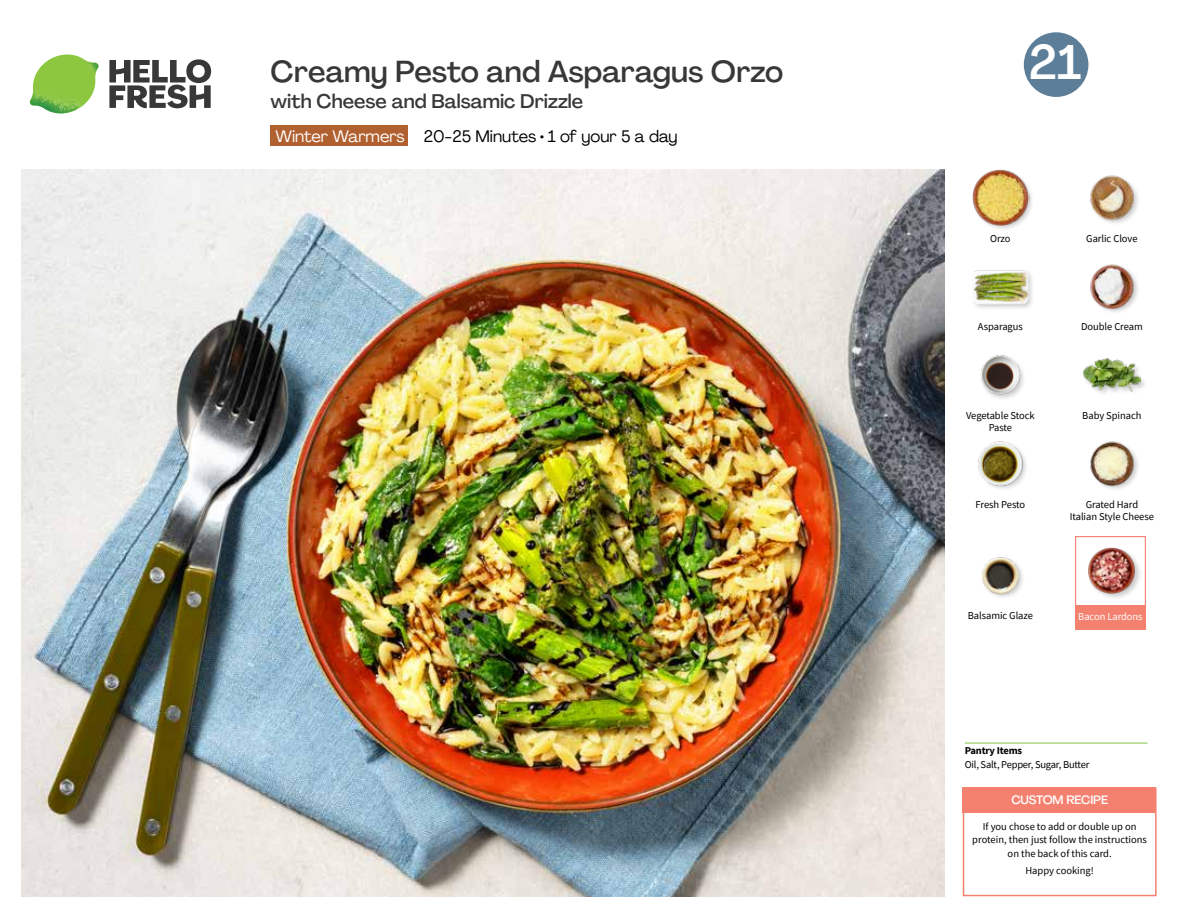
<style>
.page{position:relative;width:1188px;height:918px;background:#fff}
.page>*{position:absolute;margin:0;border:0;box-sizing:border-box;transform-origin:0 0}
.t1{font:500 48px "Agrandir";color:#fff}
.t2{font:500 30px "Agrandir";color:#383839}
.t3{font:500 19.5px "Agrandir";color:#383839}
.t4{font:16.5px "Agrandir";color:#000}
.t5{font:16.5px "Agrandir";color:#fff}
.t6{font:500 12px "Agrandir";letter-spacing:-.01em;color:#fff}
.t7{font:10.5px/13.5px "Source Sans Pro";letter-spacing:-.005em;color:#000;text-align:center}
.t8{font:10.5px "Source Sans Pro";letter-spacing:-.005em;color:#fff}
.t9{font:700 10.5px "Source Sans Pro";letter-spacing:-.02em;color:#000}
</style>
<div class="page">
<svg style="left:109px;top:59px;width:102px;height:49px"></svg>
<img style="left:30px;top:55px;width:69px;height:59px">
<img style="left:21px;top:170px;width:924px;height:727px">
<div style="left:963px;top:788px;width:194px;height:108px;border:2px solid #f48070"></div>
<div style="left:963px;top:788px;width:193px;height:25px;background:#f48070"></div>
<hr style="left:965px;top:743px;width:183px;height:1px;background:#82c341">
<img style="left:982px;top:557px;width:41px;height:40px">
<img style="left:980px;top:355px;width:44px;height:44px">
<img style="left:978px;top:441px;width:48px;height:48px">
<img style="left:1090px;top:441px;width:48px;height:48px">
<div style="left:1082px;top:357px;width:66px;height:41px;background:#000;opacity:.2"></div>
<img style="left:1083px;top:357px;width:58px;height:41px">
<div style="left:972px;top:169px;width:63px;height:63px;background:#000;opacity:.2"></div>
<img style="left:972px;top:169px;width:57px;height:57px">
<div style="left:972px;top:269px;width:63px;height:42px;background:#000;opacity:.2"></div>
<img style="left:972px;top:269px;width:57px;height:42px">
<img style="left:1090px;top:264px;width:48px;height:48px">
<img style="left:1090px;top:175px;width:48px;height:48px">
<div style="left:1075px;top:536px;width:71px;height:72px;border:1px solid #f48070"></div>
<div style="left:1075px;top:605px;width:71px;height:24px;background:#f48070"></div>
<div style="left:1087px;top:546px;width:55px;height:55px;background:#000;opacity:.2"></div>
<img style="left:1087px;top:546px;width:49px;height:50px">
<div style="left:271px;top:126px;width:137px;height:20px;background:#b1602f"></div>
<svg style="left:1023px;top:32px;width:66px;height:65px"></svg>
<h2 class="t2" style="left:271px;top:53px;width:514px">Creamy Pesto and Asparagus Orzo</h2>
<h3 class="t3" style="left:271px;top:89px;width:314px">with Cheese and Balsamic Drizzle</h3>
<h3 class="t5" style="left:276px;top:126px;width:131px">Winter Warmers</h3>
<h3 class="t4" style="left:424px;top:126px;width:255px">20-25 Minutes • 1 of your 5 a day</h3>
<h1 class="t1" style="left:1029px;top:33px;width:54px">21</h1>
<p class="t7" style="left:990px;top:231px;width:22px">Orzo</p>
<p class="t7" style="left:1086px;top:231px;width:53px">Garlic Clove</p>
<p class="t7" style="left:978px;top:320px;width:46px">Asparagus</p>
<p class="t7" style="left:1081px;top:320px;width:63px">Double Cream</p>
<p class="t7" style="left:966px;top:409px;width:70px">Vegetable Stock</p>
<p class="t7" style="left:1082px;top:409px;width:61px">Baby Spinach</p>
<p class="t7" style="left:989px;top:421px;width:25px">Paste</p>
<p class="t7" style="left:976px;top:498px;width:51px">Fresh Pesto</p>
<p class="t7" style="left:968px;top:609px;width:67px">Balsamic Glaze</p>
<p class="t7" style="left:1070px;top:498px;width:86px;line-height:12px">Grated Hard<br>Italian Style Cheese</p>
<p class="t8" style="left:1078px;top:610px;width:66px">Bacon Lardons</p>
<p class="t9" style="left:965px;top:743px;width:59px">Pantry Items</p>
<p class="t7" style="left:965px;top:758px;width:126px">Oil, Salt, Pepper, Sugar, Butter</p>
<p class="t6" style="left:1011px;top:792px;width:98px">CUSTOM RECIPE</p>
<p class="t7" style="left:972px;top:819px;width:176px">If you chose to add or double up on protein, then just follow the instructions on the back of this card.</p>
<p class="t7" style="left:1025px;top:864px;width:70px">Happy cooking!</p>
</div>
